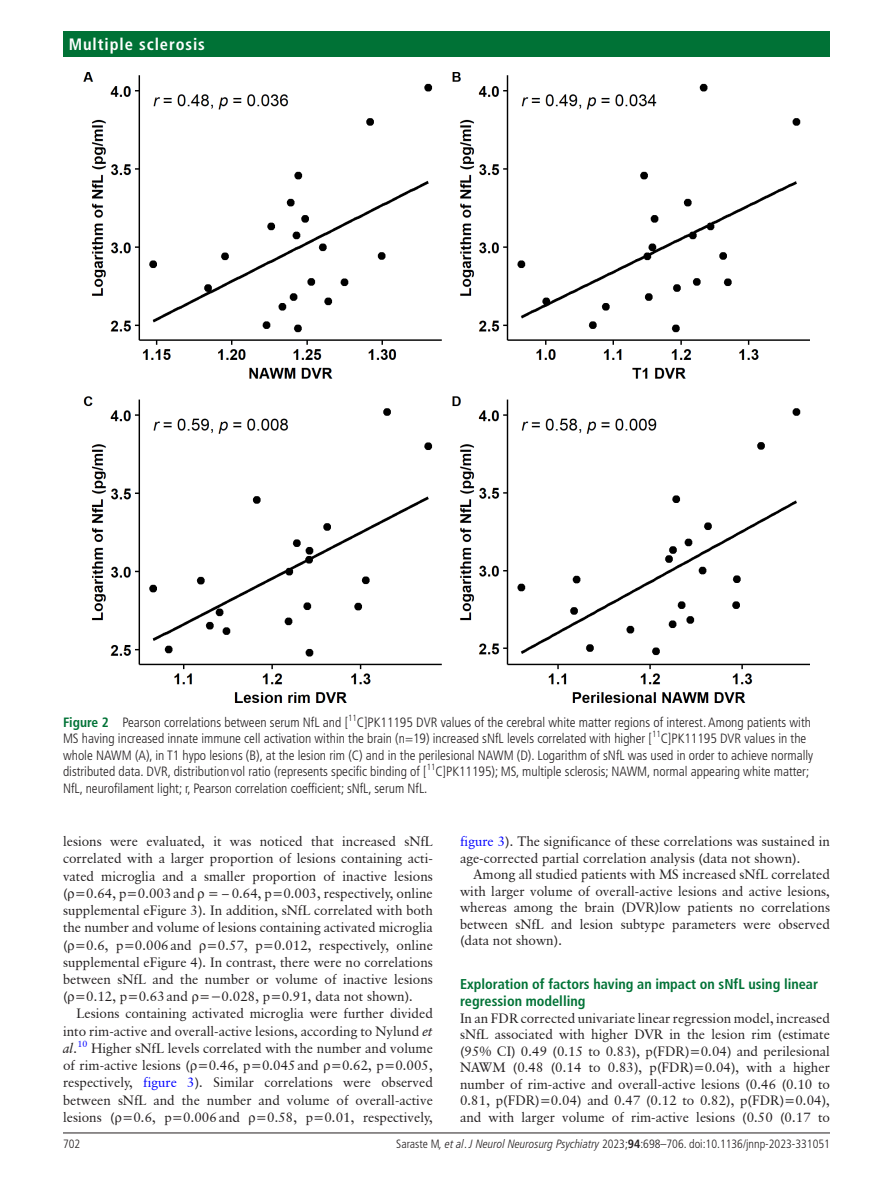
<style>
.page{position:relative;width:893px;height:1191px;background:#fff}
.page>*{position:absolute;margin:0;border:0;box-sizing:border-box;transform-origin:0 0}
.t1{font:700 condensed 16.5px "Frutiger LT Pro";letter-spacing:.055em;color:#fff}
.t2{font:700 condensed 14.25px/17.2px "Frutiger LT Pro";color:#007236}
.t3{font:13.5px/17.2px "Classical Garamond BT";color:#231f20;text-align:justify}
.t4{font:300 condensed 13.5px/16.5px "Frutiger LT Pro";color:#231f20}
.t5{font:300 condensed 12px "Frutiger LT Pro";color:#231f20}
.t6{font:9px "Classical Garamond BT";color:#00f}
.t7{font:300 condensed 9px "Frutiger LT Pro";color:#231f20}
.s1{font-weight:700;color:#007236}
.s2{font-style:italic}
.s3{color:#00f}
.s4{font-weight:700}
</style>
<div class="page">
<hr style="left:63px;top:1132px;width:767px;height:1px;background:#231f20">
<div style="left:63px;top:31px;width:767px;height:25px;background:#007236"></div>
<img style="left:84px;top:72px;width:725px;height:630px">
<p class="t1" style="left:69px;top:34px;width:138px">Multiple sclerosis</p>
<p class="t4" style="left:63px;top:714px;width:287px"><span class="s1">Figure 2</span> Pearson correlations between serum NfL and [</p>
<p class="t7" style="left:348px;top:712px;width:10px">11</p>
<p class="t4" style="left:63px;top:714px;width:752px;text-indent:294px">C]PK11195 DVR values of the cerebral white matter regions of interest. Among patients with MS having increased innate immune cell activation within the brain (n=19) increased sNfL levels correlated with higher [<sup>11</sup>C]PK11195 DVR values in the whole NAWM (A), in T1 hypo lesions (B), at the lesion rim (C) and in the perilesional NAWM (D). Logarithm of sNfL was used in order to achieve normally distributed data. DVR, distribution vol ratio (represents specific binding of [<sup>11</sup>C]PK11195); MS, multiple sclerosis; NAWM, normal appearing white matter; NfL, neurofilament light; r, Pearson correlation coefficient; sNfL, serum NfL.</p>
<p class="t3" style="left:63px;top:832px;width:371px">lesions were evaluated, it was noticed that increased sNfL correlated with a larger proportion of lesions containing acti&shy;vated microglia and a smaller proportion of inactive lesions ( =0.64, p=0.003and = – 0.64, p=0.003, respectively, online supplemental eFigure 3). In addition, sNfL correlated with both the number and volume of lesions containing activated microglia ( =0.6, p=0.006and =0.57, p=0.012, respectively, online supplemental eFigure 4). In contrast, there were no correlations between sNfL and the number or volume of inactive lesions ( =0.12, p=0.63and =−0.028, p=0.91, data not shown).</p>
<p class="t3" style="left:63px;top:1005px;width:371px;text-indent:14px">Lesions containing activated microglia were further divided into rim-active and overall-active lesions, according to Nylund <span class="s2">et al</span>.</p>
<p class="t6" style="left:77px;top:1038px;width:11px">10</p>
<p class="t3" style="left:63px;top:1039px;width:371px;text-indent:28px">Higher sNfL levels correlated with the number and volume of rim-active lesions ( =0.46, p=0.045and =0.62, p=0.005, respectively, <span class="s3">figure 3</span>). Similar correlations were observed between sNfL and the number and volume of overall-active lesions ( =0.6, p=0.006and =0.58, p=0.01, respectively,</p>
<p class="t3" style="left:460px;top:833px;width:371px;line-height:16.5px"><span class="s3">figure 3</span>). The significance of these correlations was sustained in age-corrected partial correlation analysis (data not shown).</p>
<p class="t3" style="left:460px;top:866px;width:371px;line-height:16.5px;text-indent:14px">Among all studied patients with MS increased sNfL correlated with larger volume of overall-active lesions and active lesions, whereas among the brain (DVR)low patients no correlations between sNfL and lesion subtype parameters were observed (data not shown).</p>
<p class="t2" style="left:460px;top:975px;width:360px">Exploration of factors having an impact on sNfL using linear regression modelling</p>
<p class="t3" style="left:460px;top:1009px;width:371px;line-height:16.5px">In an FDR corrected univariate linear regression model, increased sNfL associated with higher DVR in the lesion rim (estimate (95% CI) 0.49 (0.15 to 0.83), p(FDR)=0.04) and perilesional NAWM (0.48 (0.14 to 0.83), p(FDR)=0.04), with a higher number of rim-active and overall-active lesions (0.46 (0.10 to 0.81, p(FDR)=0.04) and 0.47 (0.12 to 0.82), p(FDR)=0.04), and with larger volume of rim-active lesions (0.50 (0.17 to</p>
<p class="t5" style="left:63px;top:1136px;width:19px">702</p>
<p class="t5" style="left:396px;top:1136px;width:435px">Saraste M<span class="s2">, et al</span>. <span class="s2">J Neurol Neurosurg Psychiatry</span> 2023;<span class="s4">94</span>:698–706. doi:10.1136/jnnp-2023-331051</p>
</div>
